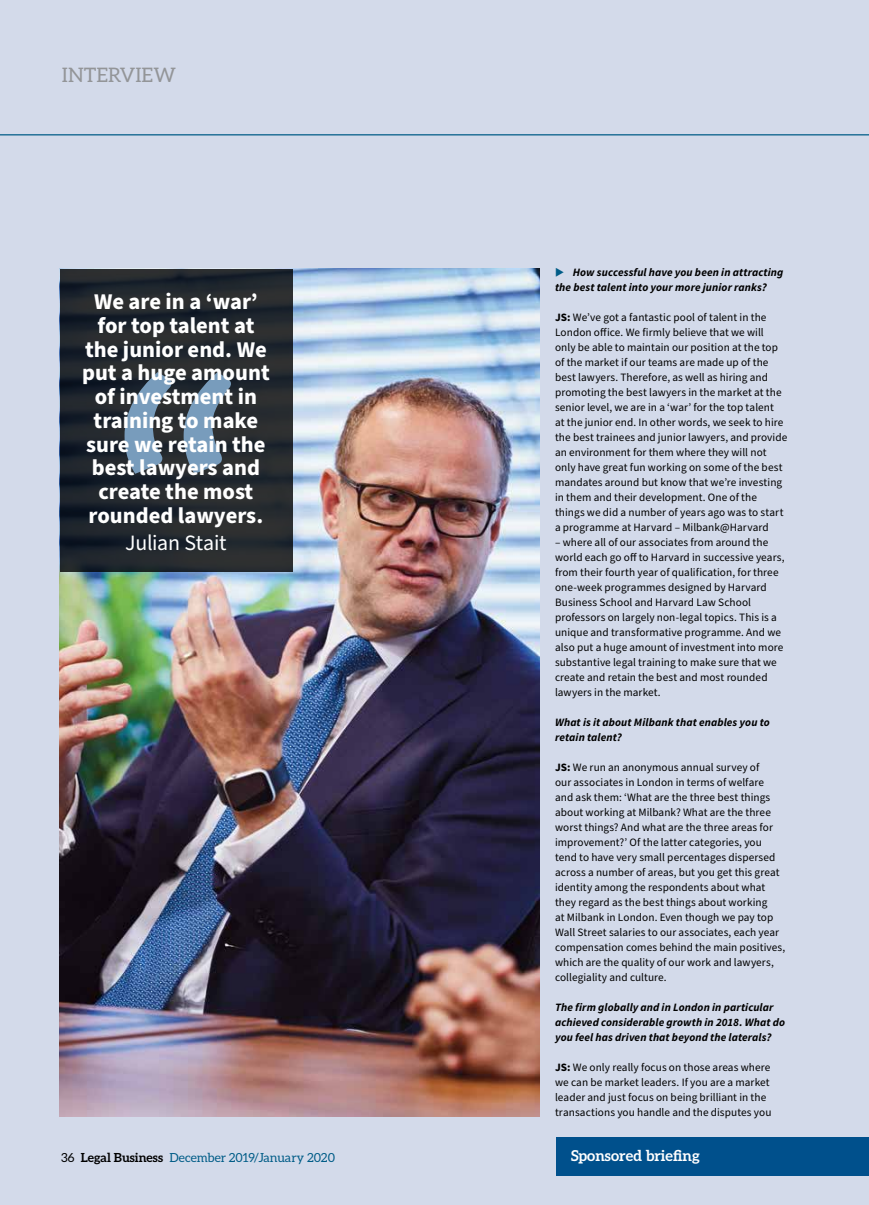
<style>
.page{position:relative;width:869px;height:1205px;background:#fff}
.page>*{position:absolute;margin:0;border:0;box-sizing:border-box;transform-origin:0 0}
.t1{font:393.75px "Aleo";color:#789cbc}
.t2{font:700 22.5px/23.8px "Source Sans Pro";color:#fff;text-align:center}
.t3{font:21.88px "Source Sans Pro";letter-spacing:-.01em;color:#fff}
.t4{font:20px "Aleo";color:#939598}
.t5{font:700 15px "Aleo";color:#fff}
.t6{font:12.5px "Aleo";color:#005c87}
.t7{font:11.25px/15px "Source Sans Pro";letter-spacing:.005em;color:#000}
.t8{font:italic 700 11.25px/15px "Source Sans Pro";letter-spacing:.01em;color:#000}
.s1{font-weight:700}
.s2{color:#000}
.s3{font-weight:700;color:#000}
</style>
<div class="page">
<div style="left:0;top:0;width:868px;height:1205px;background:#d3daea"></div>
<div style="left:556px;top:1137px;width:312px;height:39px;background:#00508c"></div>
<hr style="left:0;top:134px;width:868px;height:1px;background:#005c87">
<img style="left:60px;top:268px;width:479px;height:848px">
<svg style="left:60px;top:269px;width:232px;height:303px;background:#22272d"></svg>
<h3 class="t4" style="left:62px;top:64px;width:115px">INTERVIEW</h3>
<h2 class="t2" style="left:82px;top:290px;width:189px">We are in a ‘war’ for top talent at the junior end. We put a huge amount of investment in training to make sure we retain the best lawyers and create the most rounded lawyers.</h2>
<h3 class="t3" style="left:125px;top:528px;width:103px">Julian Stait</h3>
<h1 class="t1" style="left:109px;top:311px;width:136px">“</h1>
<p class="t8" style="left:554px;top:265px;width:230px;text-indent:18px">How successful have you been in attracting the best talent into your more junior ranks?</p>
<p class="t7" style="left:554px;top:310px;width:234px"><span class="s1">JS:</span> We’ve got a fantastic pool of talent in the London office. We firmly believe that we will<br>only be able to maintain our position at the top of the market if our teams are made up of the best lawyers. Therefore, as well as hiring and promoting the best lawyers in the market at the senior level, we are in a ‘war’ for the top talent<br>at the junior end. In other words, we seek to hire the best trainees and junior lawyers, and provide an environment for them where they will not only have great fun working on some of the best mandates around but know that we’re investing in them and their development. One of the things we did a number of years ago was to start a programme at Harvard – Milbank@Harvard</p>
<p class="t7" style="left:554px;top:535px;width:231px">– where all of our associates from around the world each go off to Harvard in successive years, from their fourth year of qualification, for three one-week programmes designed by Harvard Business School and Harvard Law School professors on largely non-legal topics. This is a unique and transformative programme. And we also put a huge amount of investment into more substantive legal training to make sure that we create and retain the best and most rounded lawyers in the market.</p>
<p class="t8" style="left:554px;top:715px;width:216px">What is it about Milbank that enables you to retain talent?</p>
<p class="t7" style="left:554px;top:760px;width:232px"><span class="s1">JS:</span> We run an anonymous annual survey of<br>our associates in London in terms of welfare<br>and ask them: ‘What are the three best things about working at Milbank? What are the three worst things? And what are the three areas for improvement?’ Of the latter categories, you tend to have very small percentages dispersed across a number of areas, but you get this great identity among the respondents about what they regard as the best things about working<br>at Milbank in London. Even though we pay top Wall Street salaries to our associates, each year compensation comes behind the main positives, which are the quality of our work and lawyers, collegiality and culture.</p>
<p class="t8" style="left:554px;top:1000px;width:231px">The firm globally and in London in particular achieved considerable growth in 2018. What do you feel has driven that beyond the laterals?</p>
<p class="t7" style="left:554px;top:1060px;width:218px"><span class="s1">JS:</span> We only really focus on those areas where we can be market leaders. If you are a market leader and just focus on being brilliant in the transactions you handle and the disputes you</p>
<p class="t6" style="left:61px;top:1150px;width:275px"><span class="s2">36</span> <span class="s3">Legal Business</span> December 2019/January 2020</p>
<h3 class="t5" style="left:570px;top:1146px;width:130px">Sponsored briefing</h3>
</div>
